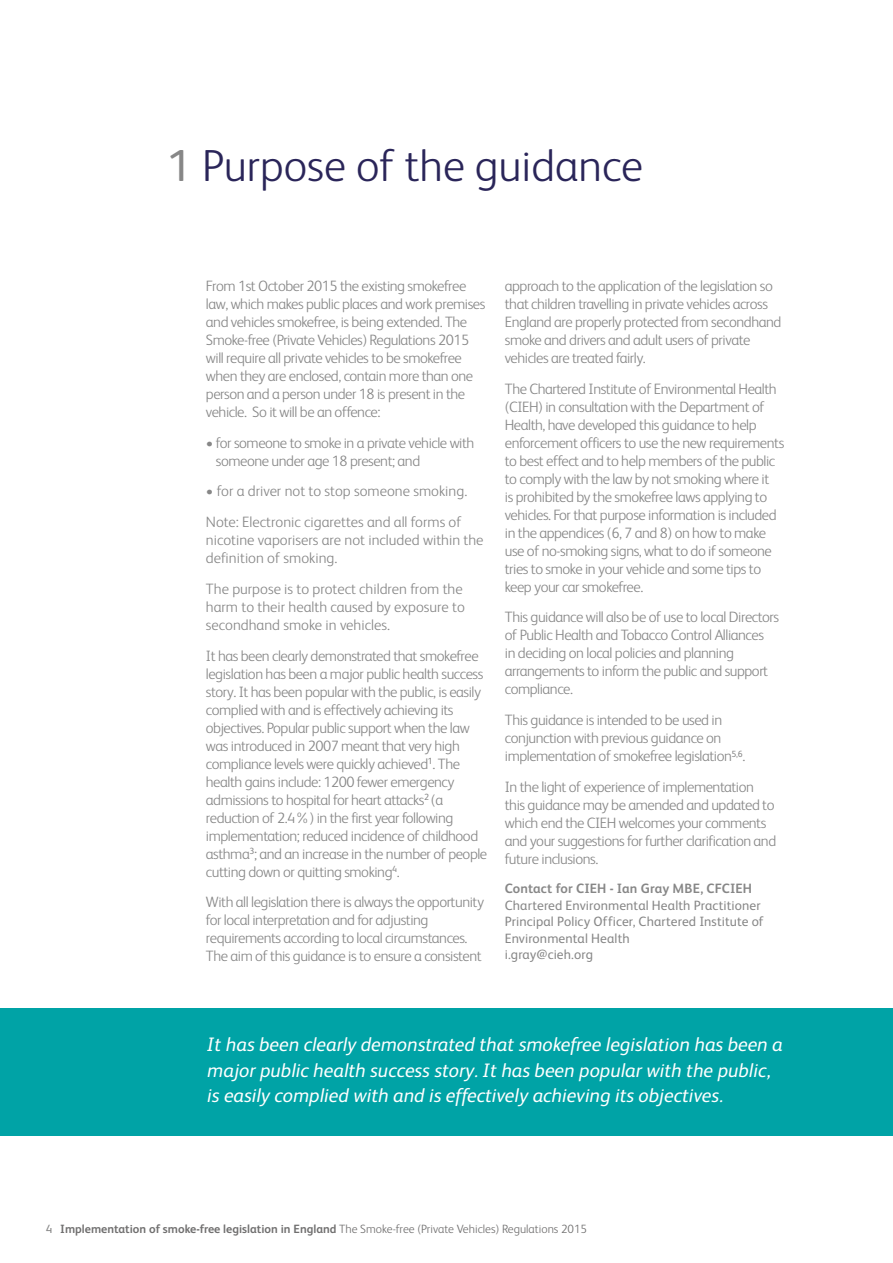
<style>
.page{position:relative;width:893px;height:1263px;background:#fff}
.page>*{position:absolute;margin:0;border:0;box-sizing:border-box;transform-origin:0 0}
.t1{font:300 45px "FS Albert";color:#2a2559}
.t2{font:italic 19.5px/25.5px "FS Albert";color:#fff}
.t3{font:300 15px/18px "FS Albert";letter-spacing:-.03em;color:#878787}
.t4{font:300 15px/18px "FS Albert";color:#878787}
.t5{font:13.5px/16.5px "FS Albert";letter-spacing:.01em;color:#878787}
.t6{font:700 13.5px "FS Albert";letter-spacing:.01em;color:#878787}
.t7{font:700 12px "FS Albert";color:#706f6f}
.s1{font-weight:400;color:#878787}
.s2{font-weight:300}
</style>
<div class="page">
<div style="left:0;top:1008px;width:893px;height:127px;background:#00a3a6"></div>
<h1 class="t1" style="left:168px;top:140px;width:477px"><span class="s1">1</span> Purpose of the guidance</h1>
<p class="t3" style="left:206px;top:276px;width:281px">From 1st October 2015 the existing smokefree law, which makes public places and work premises and vehicles smokefree, is being extended. The Smoke-free (Private Vehicles) Regulations 2015 will require all private vehicles to be smokefree when they are enclosed, contain more than one person and a person under 18 is present in the vehicle. So it will be an offence:</p>
<p class="t3" style="left:216px;top:433px;width:260px;text-indent:-10px">• for someone to smoke in a private vehicle with someone under age 18 present; and</p>
<p class="t4" style="left:206px;top:476px;width:263px;line-height:30.8px">• for a driver not to stop someone smoking.<br>Note: Electronic cigarettes and all forms of</p>
<p class="t4" style="left:206px;top:531px;width:279px">nicotine vaporisers are not included within the definition of smoking.</p>
<p class="t4" style="left:206px;top:579px;width:260px">The purpose is to protect children from the harm to their health caused by exposure to secondhand smoke in vehicles.</p>
<p class="t3" style="left:206px;top:646px;width:283px">It has been clearly demonstrated that smokefree legislation has been a major public health success story. It has been popular with the public, is easily complied with and is effectively achieving its objectives. Popular public support when the law was introduced in 2007 meant that very high compliance levels were quickly achieved<sup>1</sup>. The health gains include: 1200 fewer emergency admissions to hospital for heart attacks<sup>2</sup> (a reduction of 2.4%) in the first year following implementation; reduced incidence of childhood asthma<sup>3</sup>; and an increase in the number of people cutting down or quitting smoking<sup>4</sup>.</p>
<p class="t3" style="left:206px;top:893px;width:280px">With all legislation there is always the opportunity for local interpretation and for adjusting requirements according to local circumstances.<br>The aim of this guidance is to ensure a consistent</p>
<p class="t3" style="left:505px;top:276px;width:278px">approach to the application of the legislation so that children travelling in private vehicles across England are properly protected from secondhand smoke and drivers and adult users of private vehicles are treated fairly.</p>
<p class="t3" style="left:505px;top:379px;width:281px">The Chartered Institute of Environmental Health (CIEH) in consultation with the Department of Health, have developed this guidance to help enforcement officers to use the new requirements to best effect and to help members of the public to comply with the law by not smoking where it<br>is prohibited by the smokefree laws applying to vehicles. For that purpose information is included in the appendices (6, 7 and 8) on how to make use of no-smoking signs, what to do if someone tries to smoke in your vehicle and some tips to keep your car smokefree.</p>
<p class="t3" style="left:505px;top:608px;width:276px">This guidance will also be of use to local Directors of Public Health and Tobacco Control Alliances<br>in deciding on local policies and planning arrangements to inform the public and support compliance.</p>
<p class="t3" style="left:505px;top:711px;width:242px">This guidance is intended to be used in conjunction with previous guidance on implementation of smokefree legislation<sup>5,6</sup>.</p>
<p class="t3" style="left:505px;top:778px;width:273px">In the light of experience of implementation this guidance may be amended and updated to which end the CIEH welcomes your comments and your suggestions for further clarification and future inclusions.</p>
<p class="t6" style="left:505px;top:881px;width:249px">Contact for CIEH - Ian Gray MBE, CFCIEH</p>
<p class="t5" style="left:505px;top:897px;width:260px">Chartered Environmental Health Practitioner Principal Policy Officer, Chartered Institute of Environmental Health<br>i.gray@cieh.org</p>
<h2 class="t2" style="left:207px;top:1032px;width:577px">It has been clearly demonstrated that smokefree legislation has been a major public health success story. It has been popular with the public, is easily complied with and is effectively achieving its objectives.</h2>
<p class="t7" style="left:46px;top:1222px;width:543px"><span class="s1">4</span> Implementation of smoke-free legislation in England <span class="s2">The Smoke-free (Private Vehicles) Regulations 2015</span></p>
</div>
